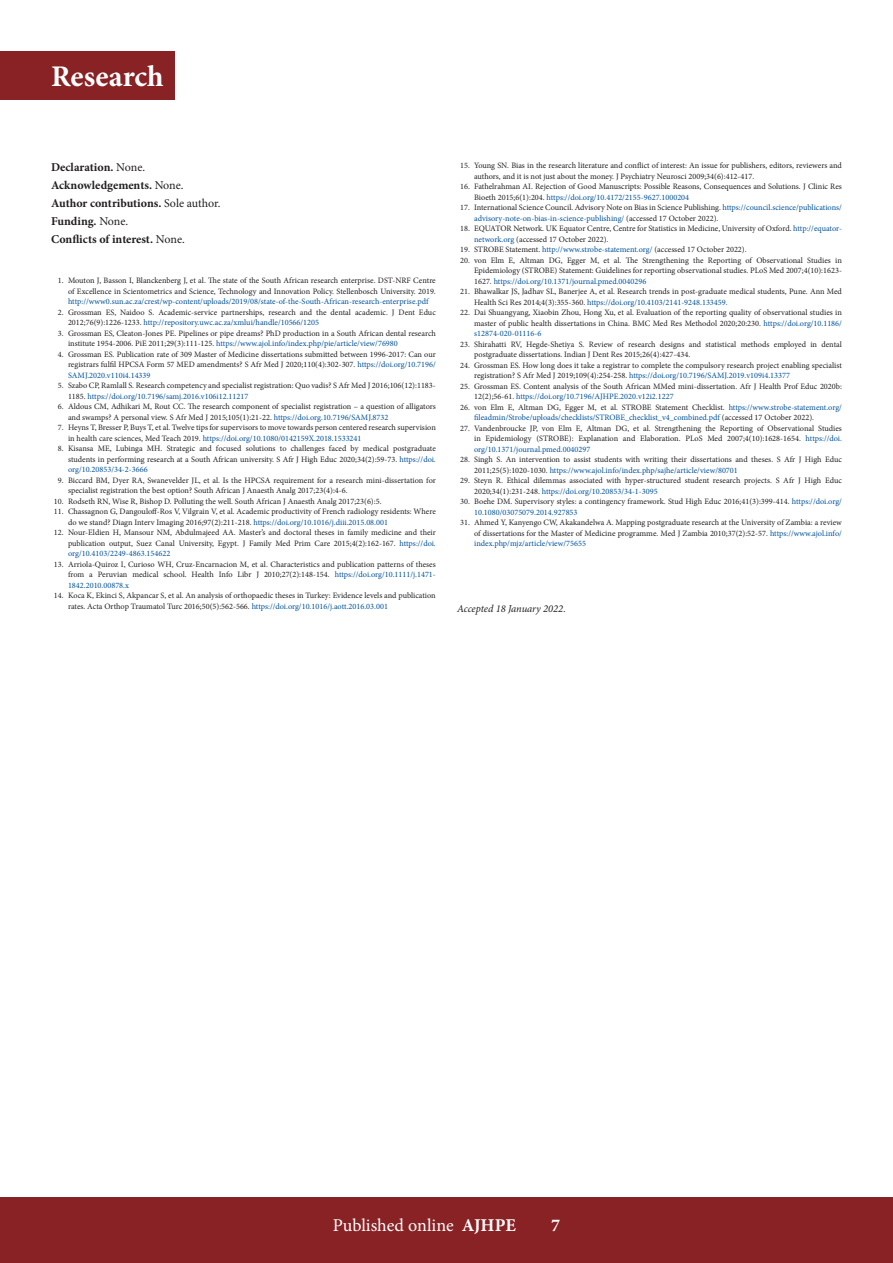
<style>
.page{position:relative;width:893px;height:1263px;background:#fff}
.page>*{position:absolute;margin:0;border:0;box-sizing:border-box;transform-origin:0 0}
.t1{font:700 30px "Minion Pro";color:#fff}
.t2{font:18px "Minion Pro";letter-spacing:-.005em;color:#fff}
.t3{font:700 18px "Minion Pro";color:#fff}
.ACKNOWLEGEMENTS{font:700 12px "Minion Pro";color:#231f20}
.ACCEPTED{font:italic 10.5px "Minion Pro";letter-spacing:-.005em;color:#231f20}
.t4{font:8.25px/10.5px "Minion Pro";color:#231f20}
.t5{font:8.25px/10.5px "Minion Pro";color:#01529a}
.s1{font-weight:400}
.s2{color:#01529a}
.s3{color:#231f20}
.s4{font-weight:700}
</style>
<div class="page">
<div style="left:0;top:1197px;width:893px;height:66px;background:#892225"></div>
<div style="left:0;top:51px;width:174px;height:49px;background:#892225"></div>
<h1 class="t1" style="left:51px;top:56px;width:114px">Research</h1>
<p class="ACKNOWLEGEMENTS" style="left:51px;top:158px;width:96px">Declaration. <span class="s1">None.</span></p>
<p class="ACKNOWLEGEMENTS" style="left:51px;top:176px;width:134px">Acknowledgements. <span class="s1">None.</span></p>
<p class="ACKNOWLEGEMENTS" style="left:51px;top:194px;width:171px">Author contributions. <span class="s1">Sole author.</span></p>
<p class="ACKNOWLEGEMENTS" style="left:51px;top:212px;width:79px">Funding. <span class="s1">None.</span></p>
<p class="ACKNOWLEGEMENTS" style="left:51px;top:230px;width:135px">Conflicts of interest. <span class="s1">None.</span></p>
<p class="t4" style="left:68px;top:275px;width:369px;text-align:justify;text-indent:-10px">1. Mouton J, Basson I, Blanckenberg J, et al. The state of the South African research enterprise. DST-NRF Centre of Excellence in Scientometrics and Science, Technology and Innovation Policy. Stellenbosch University. 2019. <span class="s2">http://www0.sun.ac.za/crest/wp-content/uploads/2019/08/state-of-the-South-African-research-enterprise.pdf</span></p>
<p class="t4" style="left:68px;top:307px;width:369px;text-indent:-10px">2. Grossman ES, Naidoo S. Academic-service partnerships, research and the dental academic. J Dent Educ<br>2012;76(9):1226-1233. <span class="s2">http://repository.uwc.ac.za/xmlui/handle/10566/1205</span></p>
<p class="t4" style="left:68px;top:328px;width:369px;text-indent:-10px">3. Grossman ES, Cleaton-Jones PE. Pipelines or pipe dreams? PhD production in a South African dental research institute 1954-2006. PiE 2011;29(3):111-125. <span class="s2">https://www.ajol.info/index.php/pie/article/view/76980</span></p>
<p class="t4" style="left:68px;top:349px;width:369px;text-align:justify;text-indent:-10px">4. Grossman ES. Publication rate of 309 Master of Medicine dissertations submitted between 1996-2017: Can our registrars fulfil HPCSA Form 57 MED amendments? S Afr Med J 2020;110(4):302-307. <span class="s2">https://doi.org/10.7196/ SAMJ.2020.v110i4.14339</span></p>
<p class="t4" style="left:68px;top:380px;width:369px;text-indent:-10px">5. Szabo CP, Ramlall S. Research competency and specialist registration: Quo vadis? S Afr Med J 2016;106(12):1183-<br>1185. <span class="s2">https://doi.org/10.7196/samj.2016.v106i12.11217</span></p>
<p class="t4" style="left:68px;top:401px;width:369px;text-indent:-10px">6. Aldous CM, Adhikari M, Rout CC. The research component of specialist registration – a question of alligators and swamps? A personal view. S Afr Med J 2015;105(1):21-22. <span class="s2">https://doi.org.10.7196/SAMJ.8732</span></p>
<p class="t4" style="left:68px;top:422px;width:369px;text-indent:-10px">7. Heyns T, Bresser P, Buys T, et al. Twelve tips for supervisors to move towards person centered research supervision in health care sciences, Med Teach 2019. <span class="s2">https://doi.org/10.1080/0142159X.2018.1533241</span></p>
<p class="t4" style="left:68px;top:443px;width:369px;text-align:justify;text-indent:-10px">8. Kisansa ME, Lubinga MH. Strategic and focused solutions to challenges faced by medical postgraduate students in performing research at a South African university. S Afr J High Educ 2020;34(2):59-73. <span class="s2">https://doi. org/10.20853/34-2-3666</span></p>
<p class="t4" style="left:68px;top:475px;width:369px;text-indent:-10px">9. Biccard BM, Dyer RA, Swanevelder JL, et al. Is the HPCSA requirement for a research mini-dissertation for specialist registration the best option? South African J Anaesth Analg 2017;23(4):4-6.</p>
<p class="t4" style="left:54px;top:496px;width:329px">10. Rodseth RN, Wise R, Bishop D. Polluting the well. South African J Anaesth Analg 2017;23(6):5.</p>
<p class="t4" style="left:68px;top:506px;width:369px;text-indent:-14px">11. Chassagnon G, Dangouloff-Ros V, Vilgrain V, et al. Academic productivity of French radiology residents: Where do we stand? Diagn Interv Imaging 2016;97(2):211-218. <span class="s2">https://doi.org/10.1016/j.diii.2015.08.001</span></p>
<p class="t4" style="left:68px;top:527px;width:369px;text-align:justify;text-indent:-14px">12. Nour-Eldien H, Mansour NM, Abdulmajeed AA. Master’s and doctoral theses in family medicine and their publication output, Suez Canal University, Egypt. J Family Med Prim Care 2015;4(2):162-167. <span class="s2">https://doi. org/10.4103/2249-4863.154622</span></p>
<p class="t4" style="left:68px;top:559px;width:369px;text-align:justify;text-indent:-14px">13. Arriola-Quiroz I, Curioso WH, Cruz-Encarnacion M, et al. Characteristics and publication patterns of theses from a Peruvian medical school. Health Info Libr J 2010;27(2):148-154. <span class="s2">https://doi.org/10.1111/j.1471- 1842.2010.00878.x</span></p>
<p class="t4" style="left:68px;top:590px;width:369px;text-indent:-14px">14. Koca K, Ekinci S, Akpancar S, et al. An analysis of orthopaedic theses in Turkey: Evidence levels and publication rates. Acta Orthop Traumatol Turc 2016;50(5):562-566. <span class="s2">https://doi.org/10.1016/j.aott.2016.03.001</span></p>
<p class="t4" style="left:474px;top:160px;width:369px;text-indent:-14px">15. Young SN. Bias in the research literature and conflict of interest: An issue for publishers, editors, reviewers and authors, and it is not just about the money. J Psychiatry Neurosci 2009;34(6):412-417.</p>
<p class="t4" style="left:474px;top:181px;width:369px;text-indent:-14px">16. Fathelrahman AI. Rejection of Good Manuscripts: Possible Reasons, Consequences and Solutions. J Clinic Res<br>Bioeth 2015;6(1):204. <span class="s2">https://doi.org/10.4172/2155-9627.1000204</span></p>
<p class="t4" style="left:474px;top:202px;width:369px;text-indent:-14px">17. International Science Council. Advisory Note on Bias in Science Publishing. <span class="s2">https://council.science/publications/ advisory-note-on-bias-in-science-publishing/</span> (accessed 17 October 2022).</p>
<p class="t4" style="left:474px;top:223px;width:369px;text-indent:-14px">18. EQUATOR Network. UK Equator Centre, Centre for Statistics in Medicine, University of Oxford. <span class="s2">http://equator&shy;network.org</span> (accessed 17 October 2022).</p>
<p class="t4" style="left:460px;top:244px;width:288px">19. STROBE Statement. <span class="s2">http://www.strobe-statement.org/</span> (accessed 17 October 2022).</p>
<p class="t4" style="left:474px;top:255px;width:369px;text-align:justify;text-indent:-14px">20. von Elm E, Altman DG, Egger M, et al. The Strengthening the Reporting of Observational Studies in Epidemiology (STROBE) Statement: Guidelines for reporting observational studies. PLoS Med 2007;4(10):1623- 1627. <span class="s2">https://doi.org/10.1371/journal.pmed.0040296</span></p>
<p class="t4" style="left:474px;top:286px;width:369px;text-indent:-14px">21. Bhawalkar JS, Jadhav SL, Banerjee A, et al. Research trends in post-graduate medical students, Pune. Ann Med<br>Health Sci Res 2014;4(3):355-360. <span class="s2">https://doi.org/10.4103/2141-9248.133459.</span></p>
<p class="t4" style="left:474px;top:307px;width:369px;text-align:justify;text-indent:-14px">22. Dai Shuangyang, Xiaobin Zhou, Hong Xu, et al. Evaluation of the reporting quality of observational studies in master of public health dissertations in China. BMC Med Res Methodol 2020;20:230. <span class="s2">https://doi.org/10.1186/ s12874-020-01116-6</span></p>
<p class="t4" style="left:474px;top:339px;width:369px;text-indent:-14px">23. Shirahatti RV, Hegde-Shetiya S. Review of research designs and statistical methods employed in dental postgraduate dissertations. Indian J Dent Res 2015;26(4):427-434.</p>
<p class="t4" style="left:474px;top:360px;width:369px;text-indent:-14px">24. Grossman ES. How long does it take a registrar to complete the compulsory research project enabling specialist registration? S Afr Med J 2019;109(4):254-258. <span class="s2">https://doi.org/10.7196/SAMJ.2019.v109i4.13377</span></p>
<p class="t4" style="left:474px;top:381px;width:369px;text-indent:-14px">25. Grossman ES. Content analysis of the South African MMed mini-dissertation. Afr J Health Prof Educ 2020b:<br>12(2);56-61. <span class="s2">https://doi.org/10.7196/AJHPE.2020.v12i2.1227</span></p>
<p class="t5" style="left:474px;top:402px;width:369px;text-indent:-14px"><span class="s3">26. von Elm E, Altman DG, Egger M, et al. STROBE Statement Checklist.</span> https://www.strobe-statement.org/ fileadmin/Strobe/uploads/checklists/STROBE_checklist_v4_combined.pdf <span class="s3">(accessed 17 October 2022).</span></p>
<p class="t4" style="left:474px;top:423px;width:369px;text-align:justify;text-indent:-14px">27. Vandenbroucke JP, von Elm E, Altman DG, et al. Strengthening the Reporting of Observational Studies in Epidemiology (STROBE): Explanation and Elaboration. PLoS Med 2007;4(10):1628-1654. <span class="s2">https://doi. org/10.1371/journal.pmed.0040297</span></p>
<p class="t4" style="left:474px;top:454px;width:369px;text-indent:-14px">28. Singh S. An intervention to assist students with writing their dissertations and theses. S Afr J High Educ<br>2011;25(5):1020-1030. <span class="s2">https://www.ajol.info/index.php/sajhe/article/view/80701</span></p>
<p class="t4" style="left:474px;top:475px;width:369px;text-indent:-14px">29. Steyn R. Ethical dilemmas associated with hyper-structured student research projects. S Afr J High Educ<br>2020;34(1):231-248. <span class="s2">https://doi.org/10.20853/34-1-3095</span></p>
<p class="t4" style="left:474px;top:496px;width:369px;text-indent:-14px">30. Boehe DM. Supervisory styles: a contingency framework. Stud High Educ 2016;41(3):399-414. <span class="s2">https://doi.org/<br>10.1080/03075079.2014.927853</span></p>
<p class="t4" style="left:474px;top:517px;width:369px;text-align:justify;text-indent:-14px">31. Ahmed Y, Kanyengo CW, Akakandelwa A. Mapping postgraduate research at the University of Zambia: a review of dissertations for the Master of Medicine programme. Med J Zambia 2010;37(2):52-57. <span class="s2">https://www.ajol.info/ index.php/mjz/article/view/75655</span></p>
<p class="ACCEPTED" style="left:457px;top:601px;width:110px">Accepted 18 January 2022.</p>
<h2 class="t2" style="left:333px;top:1213px;width:185px">Published online <span class="s4">AJHPE</span></h2>
<h2 class="t3" style="left:551px;top:1213px;width:10px">7</h2>
</div>
